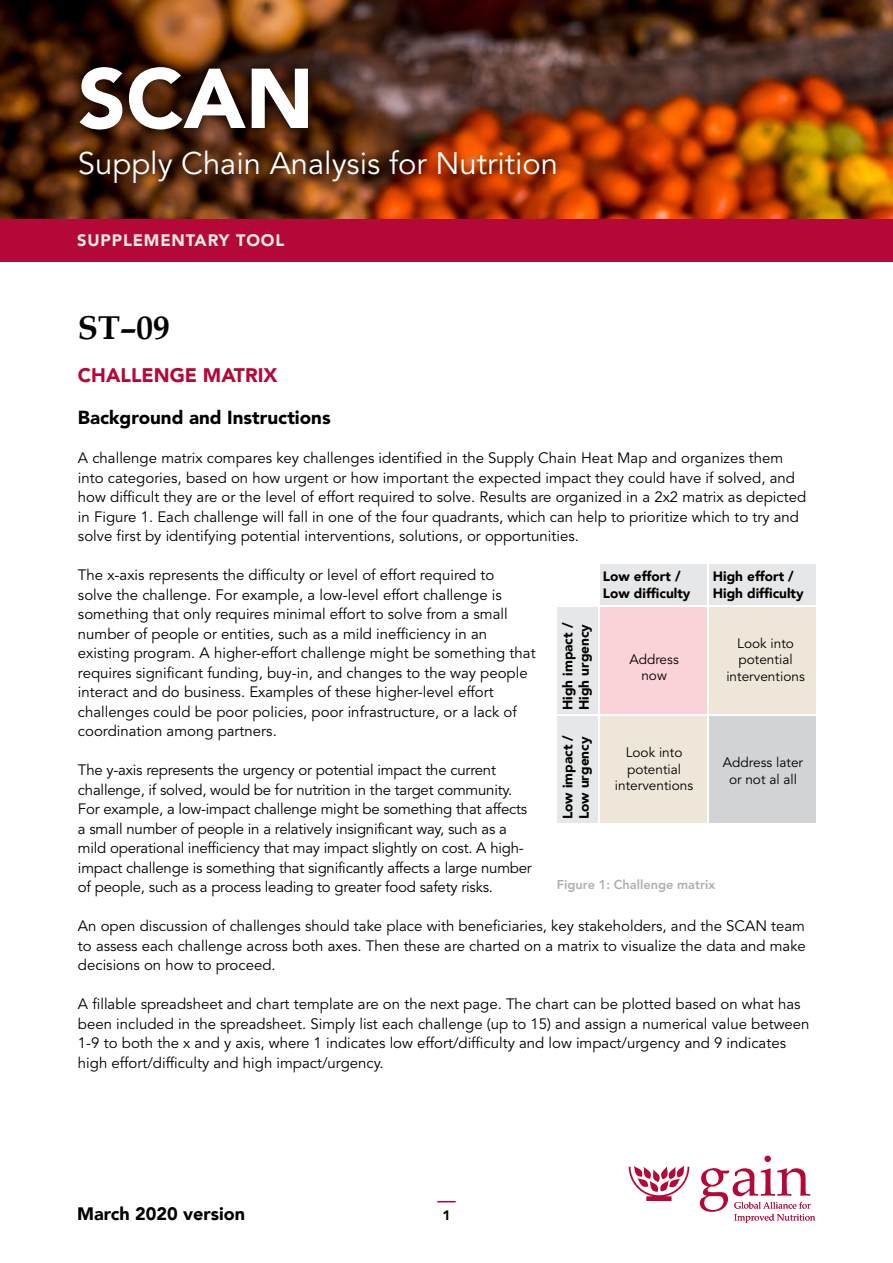
<style>
.page{position:relative;width:893px;height:1263px;background:#fff}
.page>*{position:absolute;margin:0;border:0;box-sizing:border-box;transform-origin:0 0}
.t1{font:900 83.85px "Avenir LT Std";color:#fff}
.t2{font:700 33px "Book Antiqua";color:#000}
.t3{font:31.05px "Avenir LT Std";color:#fff}
.t4{font:900 19.5px "Avenir LT Std";color:#b30838}
.t5{font:900 18.75px "Avenir LT Std";color:#000}
.t6{font:900 18px "Avenir LT";color:#000}
.t7{font:900 16.5px "Avenir LT Std";letter-spacing:.05em;color:#efe8dd}
.t8{font:15px/19.5px "Avenir LT Std";color:#000}
.t9{font:13.65px/16.4px "Avenir LT Std";color:#000;text-align:center}
.t10{font:900 13.65px/16.4px "Avenir LT";color:#000}
.t11{font:900 13.5px "Avenir LT Std";color:#000}
.t12{font:800 12.75px "Avenir LT Std";color:#adafb2}
</style>
<div class="page">
<div style="left:0;top:218px;width:893px;height:43px;background:#b30838"></div>
<img style="left:0;top:0;width:893px;height:218px">
<div style="left:70px;top:58px;width:495px;height:133px;background:#000;opacity:.75"></div>
<svg style="left:629px;top:1165px;width:60px;height:36px"></svg>
<svg style="left:700px;top:1155px;width:115px;height:68px"></svg>
<svg style="left:437px;top:1201px;width:19px;height:1px"></svg>
<div style="left:601px;top:564px;width:106px;height:41px;background:#e6e7e8"></div>
<div style="left:557px;top:608px;width:41px;height:106px;background:#e6e7e8"></div>
<div style="left:710px;top:608px;width:106px;height:106px;background:#eee6d9"></div>
<div style="left:601px;top:716px;width:106px;height:107px;background:#eee6d9"></div>
<div style="left:557px;top:716px;width:41px;height:107px;background:#e6e7e8"></div>
<div style="left:710px;top:564px;width:106px;height:41px;background:#e6e7e8"></div>
<div style="left:601px;top:608px;width:106px;height:106px;background:#fad3d9"></div>
<div style="left:710px;top:716px;width:106px;height:107px;background:#d1d3d4"></div>
<h1 class="t1" style="left:78px;top:48px;width:237px">SCAN</h1>
<h3 class="t3" style="left:78px;top:145px;width:482px">Supply Chain Analysis for Nutrition</h3>
<p class="t7" style="left:77px;top:230px;width:209px">SUPPLEMENTARY TOOL</p>
<h2 class="t2" style="left:78px;top:305px;width:93px">ST–09</h2>
<h3 class="t4" style="left:78px;top:363px;width:201px">CHALLENGE MATRIX</h3>
<p class="t5" style="left:78px;top:406px;width:254px">Background and Instructions</p>
<p class="t8" style="left:78px;top:448px;width:730px">A challenge matrix compares key challenges identified in the Supply Chain Heat Map and organizes them into categories, based on how urgent or how important the expected impact they could have if solved, and how difficult they are or the level of effort required to solve. Results are organized in a 2x2 matrix as depicted in Figure 1. Each challenge will fall in one of the four quadrants, which can help to prioritize which to try and solve first by identifying potential interventions, solutions, or opportunities.</p>
<p class="t8" style="left:78px;top:565px;width:459px">The x-axis represents the difficulty or level of effort required to<br>solve the challenge. For example, a low-level effort challenge is something that only requires minimal effort to solve from a small number of people or entities, such as a mild inefficiency in an existing program. A higher-effort challenge might be something that requires significant funding, buy-in, and changes to the way people interact and do business. Examples of these higher-level effort challenges could be poor policies, poor infrastructure, or a lack of coordination among partners.</p>
<p class="t8" style="left:78px;top:760px;width:455px">The y-axis represents the urgency or potential impact the current challenge, if solved, would be for nutrition in the target community.<br>For example, a low-impact challenge might be something that affects a small number of people in a relatively insignificant way, such as a mild operational inefficiency that may impact slightly on cost. A high&shy;impact challenge is something that significantly affects a large number of people, such as a process leading to greater food safety risks.</p>
<p class="t8" style="left:78px;top:916px;width:729px;text-align:justify">An open discussion of challenges should take place with beneficiaries, key stakeholders, and the SCAN team to assess each challenge across both axes. Then these are charted on a matrix to visualize the data and make decisions on how to proceed.</p>
<p class="t8" style="left:78px;top:994px;width:733px">A fillable spreadsheet and chart template are on the next page. The chart can be plotted based on what has been included in the spreadsheet. Simply list each challenge (up to 15) and assign a numerical value between 1-9 to both the x and y axis, where 1 indicates low effort/difficulty and low impact/urgency and 9 indicates high effort/difficulty and high impact/urgency.</p>
<p class="t10" style="left:603px;top:568px;width:89px">Low effort /<br>Low difficulty</p>
<p class="t10" style="left:713px;top:568px;width:92px">High effort /<br>High difficulty</p>
<p class="t10" style="left:559px;top:710px;width:89px;rotate:-90deg">High impact /<br>High urgency</p>
<p class="t10" style="left:559px;top:819px;width:86px;rotate:-90deg">Low impact /<br>Low urgency</p>
<p class="t9" style="left:726px;top:635px;width:80px">Look into potential interventions</p>
<p class="t9" style="left:629px;top:651px;width:51px">Address now</p>
<p class="t9" style="left:615px;top:745px;width:80px">Look into potential interventions</p>
<p class="t9" style="left:723px;top:755px;width:82px">Address later or not al all</p>
<p class="t12" style="left:557px;top:877px;width:160px">Figure 1: Challenge matrix</p>
<p class="t6" style="left:77px;top:1203px;width:169px">March 2020 version</p>
<p class="t11" style="left:442px;top:1207px;width:9px">1</p>
</div>
